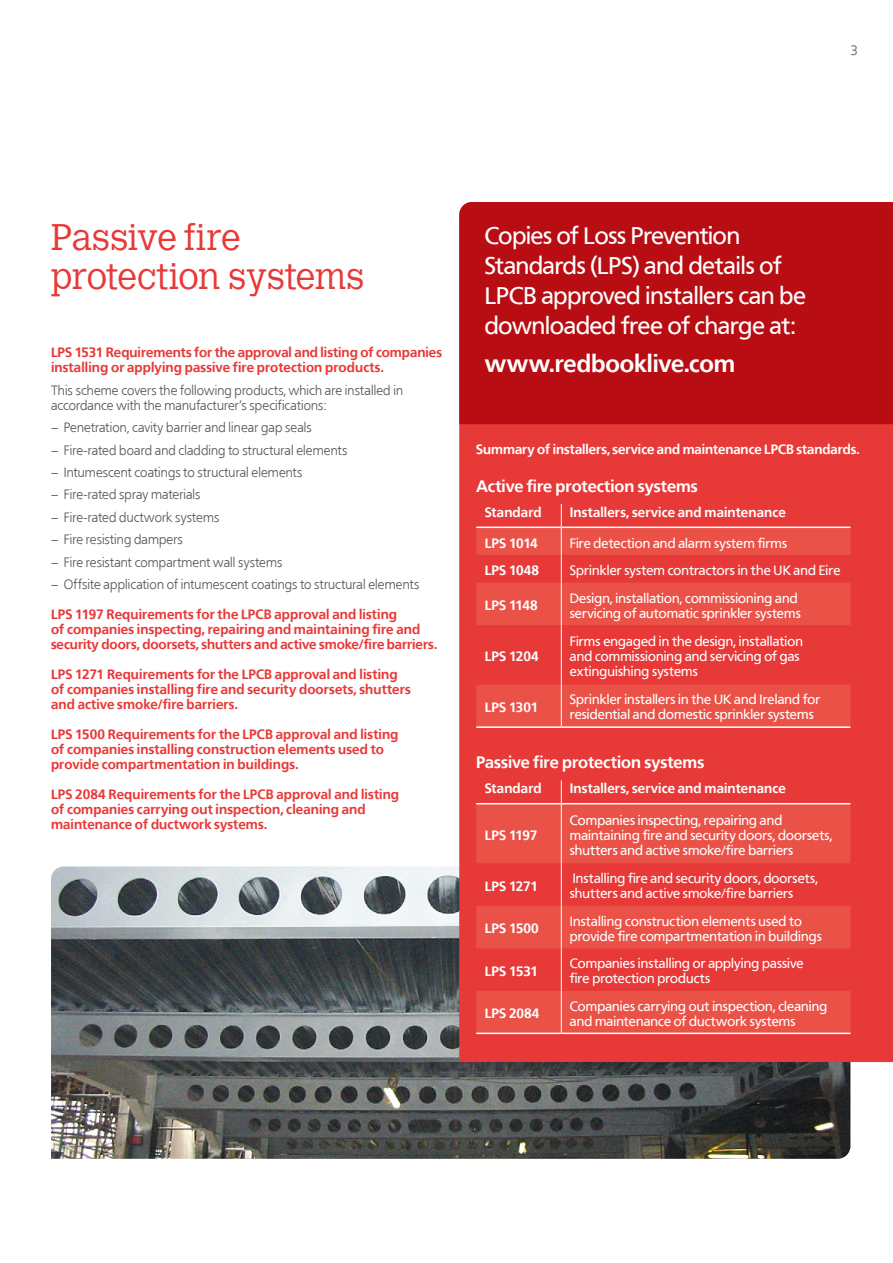
<style>
.page{position:relative;width:893px;height:1263px;background:#fff}
.page>*{position:absolute;margin:0;border:0;box-sizing:border-box;transform-origin:0 0}
.t1{font:300 36px/39px "Calvert MTW01";letter-spacing:-.01em;color:#e73938}
.t2{font:24px/30px "Frutiger BQ";letter-spacing:-.005em;color:#fff}
.t3{font:700 24px "Frutiger BQ";letter-spacing:-.005em;color:#fff}
.t4{font:700 16.5px "Frutiger BQ";color:#fff}
.t5{font:13.5px/15px "Frutiger BQ";letter-spacing:.01em;color:#fff}
.t6{font:700 13.5px/15px "Frutiger BQ";letter-spacing:.005em;color:#e73938}
.t7{font:300 13.5px/15px "Frutiger BQ";letter-spacing:.005em;color:#575756}
.t8{font:700 13.5px "Frutiger BQ";letter-spacing:.005em;color:#fff}
</style>
<div class="page">
<img style="left:51px;top:866px;width:799px;height:293px">
<div style="left:459px;top:424px;width:434px;height:638px;background:#e73938"></div>
<div style="left:459px;top:202px;width:434px;height:222px;background:#b80d13"></div>
<svg style="left:476px;top:528px;width:374px;height:198px;background:#e84741"></svg>
<hr style="left:476px;top:526px;width:85px;height:2px;background:#fff">
<hr style="left:562px;top:526px;width:288px;height:2px;background:#fff">
<hr style="left:476px;top:726px;width:85px;height:2px;background:#fff">
<hr style="left:561px;top:726px;width:289px;height:2px;background:#fff">
<svg style="left:561px;top:504px;width:1px;height:79px"></svg>
<hr style="left:561px;top:583px;width:1px;height:42px;background:#fff">
<hr style="left:561px;top:625px;width:1px;height:60px;background:#fff">
<hr style="left:561px;top:685px;width:1px;height:41px;background:#fff">
<svg style="left:476px;top:804px;width:374px;height:228px;background:#e84942"></svg>
<hr style="left:476px;top:803px;width:85px;height:1px;background:#fff">
<hr style="left:562px;top:803px;width:288px;height:1px;background:#fff">
<hr style="left:476px;top:1032px;width:85px;height:2px;background:#fff">
<hr style="left:561px;top:1032px;width:289px;height:2px;background:#fff">
<svg style="left:561px;top:780px;width:1px;height:24px"></svg>
<hr style="left:561px;top:804px;width:1px;height:59px;background:#fff">
<hr style="left:561px;top:863px;width:1px;height:43px;background:#fff">
<hr style="left:561px;top:906px;width:1px;height:42px;background:#fff">
<hr style="left:561px;top:948px;width:1px;height:43px;background:#fff">
<hr style="left:561px;top:991px;width:1px;height:41px;background:#fff">
<p class="t7" style="left:850px;top:43px;width:9px">3</p>
<h1 class="t1" style="left:51px;top:218px;width:315px">Passive fire protection systems</h1>
<p class="t6" style="left:51px;top:345px;width:392px">LPS 1531 Requirements for the approval and listing of companies installing or applying passive fire protection products.</p>
<p class="t7" style="left:51px;top:383px;width:353px">This scheme covers the following products, which are installed in accordance with the manufacturer’s specifications:</p>
<p class="t7" style="left:51px;top:420px;width:262px">– Penetration, cavity barrier and linear gap seals</p>
<p class="t7" style="left:51px;top:443px;width:298px">– Fire-rated board and cladding to structural elements</p>
<p class="t7" style="left:51px;top:465px;width:253px">– Intumescent coatings to structural elements</p>
<p class="t7" style="left:51px;top:487px;width:151px">– Fire-rated spray materials</p>
<p class="t7" style="left:51px;top:510px;width:170px">– Fire-rated ductwork systems</p>
<p class="t7" style="left:51px;top:532px;width:133px">– Fire resisting dampers</p>
<p class="t7" style="left:51px;top:555px;width:233px">– Fire resistant compartment wall systems</p>
<p class="t7" style="left:51px;top:577px;width:370px">– Offsite application of intumescent coatings to structural elements</p>
<p class="t6" style="left:51px;top:607px;width:388px">LPS 1197 Requirements for the LPCB approval and listing<br>of companies inspecting, repairing and maintaining fire and security doors, doorsets, shutters and active smoke/fire barriers.</p>
<p class="t6" style="left:51px;top:667px;width:361px">LPS 1271 Requirements for the LPCB approval and listing of companies installing fire and security doorsets, shutters and active smoke/fire barriers.</p>
<p class="t6" style="left:51px;top:727px;width:349px">LPS 1500 Requirements for the LPCB approval and listing of companies installing construction elements used to provide compartmentation in buildings.</p>
<p class="t6" style="left:51px;top:787px;width:350px">LPS 2084 Requirements for the LPCB approval and listing of companies carrying out inspection, cleaning and maintenance of ductwork systems.</p>
<h2 class="t2" style="left:485px;top:221px;width:323px">Copies of Loss Prevention<br>Standards (LPS) and details of<br>LPCB approved installers can be downloaded free of charge at:</h2>
<h2 class="t3" style="left:485px;top:350px;width:252px">www.redbooklive.com</h2>
<p class="t8" style="left:476px;top:441px;width:385px">Summary of installers, service and maintenance LPCB standards.</p>
<p class="t4" style="left:476px;top:476px;width:223px">Active fire protection systems</p>
<p class="t8" style="left:485px;top:504px;width:58px">Standard</p>
<p class="t8" style="left:570px;top:504px;width:217px">Installers, service and maintenance</p>
<p class="t8" style="left:485px;top:535px;width:55px">LPS 1014</p>
<p class="t5" style="left:570px;top:536px;width:219px">Fire detection and alarm system firms</p>
<p class="t8" style="left:485px;top:562px;width:56px">LPS 1048</p>
<p class="t5" style="left:570px;top:563px;width:272px">Sprinkler system contractors in the UK and Eire</p>
<p class="t8" style="left:485px;top:597px;width:55px">LPS 1148</p>
<p class="t5" style="left:570px;top:591px;width:232px">Design, installation, commissioning and servicing of automatic sprinkler systems</p>
<p class="t8" style="left:485px;top:648px;width:55px">LPS 1204</p>
<p class="t5" style="left:570px;top:634px;width:235px">Firms engaged in the design, installation and commissioning and servicing of gas extinguishing systems</p>
<p class="t8" style="left:485px;top:699px;width:55px">LPS 1301</p>
<p class="t5" style="left:570px;top:692px;width:252px">Sprinkler installers in the UK and Ireland for residential and domestic sprinkler systems</p>
<p class="t4" style="left:476px;top:753px;width:230px">Passive fire protection systems</p>
<p class="t8" style="left:485px;top:780px;width:58px">Standard</p>
<p class="t8" style="left:570px;top:780px;width:217px">Installers, service and maintenance</p>
<p class="t8" style="left:485px;top:827px;width:54px">LPS 1197</p>
<p class="t5" style="left:570px;top:813px;width:264px">Companies inspecting, repairing and maintaining fire and security doors, doorsets, shutters and active smoke/fire barriers</p>
<p class="t8" style="left:485px;top:878px;width:55px">LPS 1271</p>
<p class="t5" style="left:570px;top:871px;width:250px">Installing fire and security doors, doorsets, shutters and active smoke/fire barriers</p>
<p class="t8" style="left:485px;top:921px;width:56px">LPS 1500</p>
<p class="t5" style="left:570px;top:914px;width:253px">Installing construction elements used to provide fire compartmentation in buildings</p>
<p class="t8" style="left:485px;top:963px;width:55px">LPS 1531</p>
<p class="t5" style="left:570px;top:956px;width:235px">Companies installing or applying passive fire protection products</p>
<p class="t8" style="left:485px;top:1005px;width:56px">LPS 2084</p>
<p class="t5" style="left:570px;top:998px;width:259px">Companies carrying out inspection, cleaning and maintenance of ductwork systems</p>
</div>
